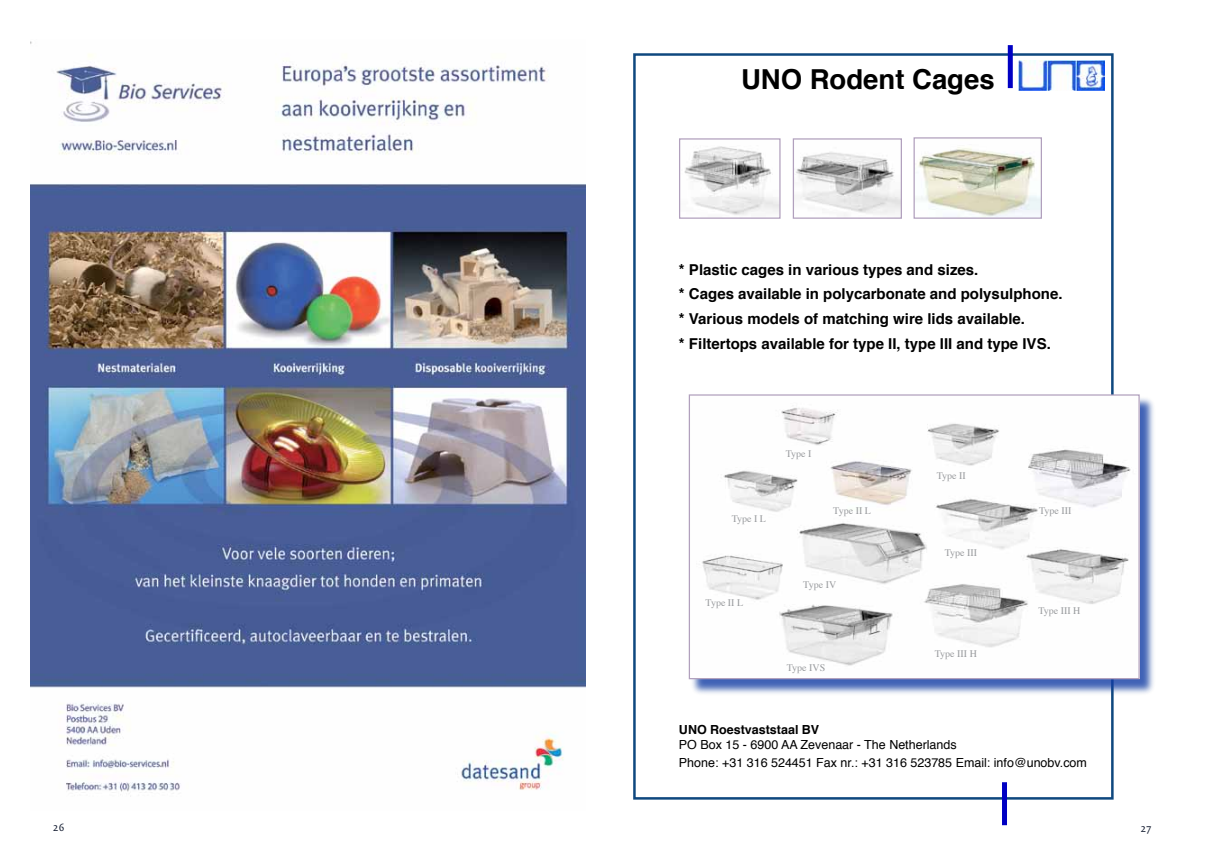
<style>
.page{position:relative;width:1205px;height:851px;background:#fff}
.page>*{position:absolute;margin:0;border:0;box-sizing:border-box;transform-origin:0 0}
.t1{font:700 27.5px "Helvetica";color:#000}
.t2{font:700 15px/24.8px "Helvetica";color:#000}
.t3{font:12.5px/18px "Helvetica";color:#000}
.t4{font:700 12.5px "Helvetica";color:#000}
.t5{font:11.25px "Collis Roman Bib";color:#0e172c}
.t6{font:10px "Times";color:#999b9e}
</style>
<div class="page">
<img style="left:1018px;top:61px;width:86px;height:29px">
<div style="left:1008px;top:45px;width:5px;height:43px;background:#0000c3"></div>
<div style="left:1002px;top:782px;width:5px;height:43px;background:#0000c3"></div>
<img style="left:684px;top:146px;width:94px;height:69px">
<div style="left:679px;top:138px;width:101px;height:81px;border:1px solid #b1a0bd"></div>
<img style="left:796px;top:152px;width:104px;height:64px">
<div style="left:793px;top:138px;width:109px;height:81px;border:1px solid #b1a0bd"></div>
<img style="left:915px;top:147px;width:125px;height:70px">
<div style="left:913px;top:137px;width:129px;height:82px;border:1px solid #b1a0bd"></div>
<div style="left:689px;top:395px;width:468px;height:301px;background:#1922fb;opacity:.25"></div>
<img style="left:691px;top:396px;width:446px;height:281px">
<div style="left:689px;top:394px;width:450px;height:285px;border:1px solid #b1a0bd"></div>
<img style="left:31px;top:41px;width:555px;height:756px">
<h1 class="t1" style="left:741px;top:61px;width:255px">UNO Rodent Cages</h1>
<p class="t2" style="left:679px;top:258px;width:385px">* Plastic cages in various types and sizes.<br>* Cages available in polycarbonate and polysulphone. * Various models of matching wire lids available.<br>* Filtertops available for type II, type III and type IVS.</p>
<p class="t6" style="left:786px;top:447px;width:27px">Type I</p>
<p class="t6" style="left:732px;top:512px;width:36px">Type I L</p>
<p class="t6" style="left:833px;top:504px;width:39px">Type II L</p>
<p class="t6" style="left:705px;top:596px;width:39px">Type II L</p>
<p class="t6" style="left:803px;top:577px;width:34px">Type IV</p>
<p class="t6" style="left:787px;top:661px;width:40px">Type IVS</p>
<p class="t6" style="left:937px;top:469px;width:31px">Type II</p>
<p class="t6" style="left:945px;top:546px;width:34px">Type III</p>
<p class="t6" style="left:935px;top:647px;width:44px">Type III H</p>
<p class="t6" style="left:1039px;top:504px;width:34px">Type III</p>
<p class="t6" style="left:1038px;top:604px;width:44px">Type III H</p>
<p class="t4" style="left:679px;top:720px;width:142px">UNO Roestvaststaal BV</p>
<p class="t3" style="left:679px;top:736px;width:409px">PO Box 15 - 6900 AA Zevenaar - The Netherlands<br>Phone: +31 316 524451 Fax nr.: +31 316 523785 Email: info@unobv.com</p>
<p class="t5" style="left:53px;top:822px;width:13px">26</p>
<p class="t5" style="left:1141px;top:823px;width:13px">27</p>
</div>
